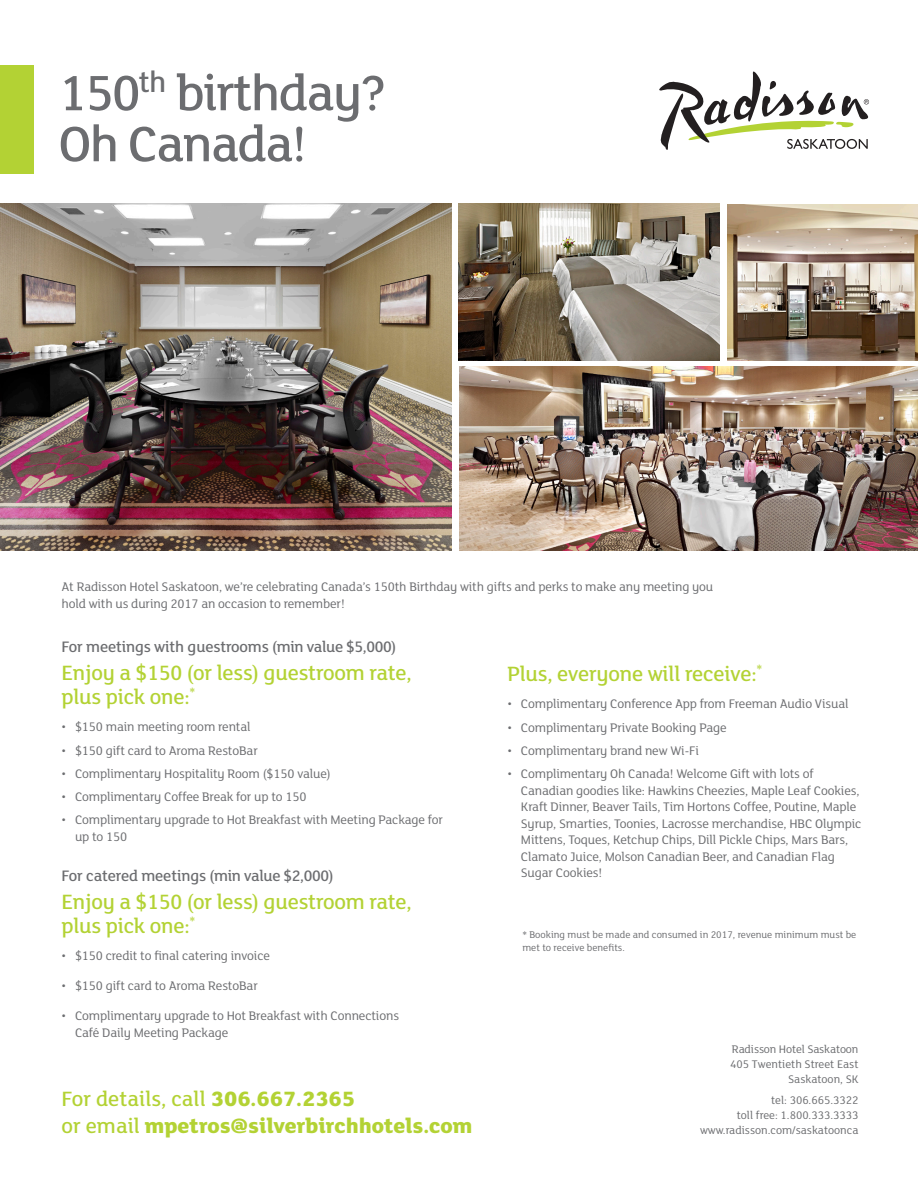
<style>
.page{position:relative;width:918px;height:1188px;background:#fff}
.page>*{position:absolute;margin:0;border:0;box-sizing:border-box;transform-origin:0 0}
.t1{font:500 54px/51px "FS Lola";letter-spacing:-.03em;color:#6c6d70}
.t2{font:500 22.5px/24px "FS Lola";letter-spacing:-.01em;color:#b3d234}
.t3{font:800 22.5px "FS Lola";color:#b3d234}
.t4{font:500 16.5px "FS Lola";letter-spacing:-.01em;color:#6c6d70}
.t5{font:13.5px/16.5px "FS Lola";letter-spacing:-.01em;color:#6c6d70}
.t6{font:12px "FS Lola";color:#6c6d70}
.t7{font:10.5px/12.6px "FS Lola";color:#6c6d70}
.s1{font-weight:800}
.s2{font-weight:500}
</style>
<div class="page">
<img style="left:459px;top:367px;width:459px;height:183px">
<img style="left:728px;top:204px;width:190px;height:157px">
<img style="left:0;top:203px;width:451px;height:347px">
<img style="left:459px;top:203px;width:261px;height:158px">
<div style="left:0;top:65px;width:33px;height:108px;background:#b3d234"></div>
<svg style="left:659px;top:72px;width:210px;height:78px"></svg>
<p class="t1" style="left:58px;top:65px;width:330px">150<sup>th</sup> birthday?<br>Oh Canada!</p>
<p class="t5" style="left:62px;top:578px;width:653px">At Radisson Hotel Saskatoon, we’re celebrating Canada’s 150th Birthday with gifts and perks to make any meeting you hold with us during 2017 an occasion to remember!</p>
<p class="t4" style="left:62px;top:636px;width:336px">For meetings with guestrooms (min value $5,000)</p>
<p class="t2" style="left:62px;top:660px;width:352px">Enjoy a $150 (or less) guestroom rate, plus pick one:<sup>*</sup></p>
<p class="t5" style="left:62px;top:718px;width:191px">• $150 main meeting room rental</p>
<p class="t5" style="left:62px;top:741px;width:198px">• $150 gift card to Aroma RestoBar</p>
<p class="t5" style="left:62px;top:765px;width:271px">• Complimentary Hospitality Room ($150 value)</p>
<p class="t5" style="left:62px;top:788px;width:247px">• Complimentary Coffee Break for up to 150</p>
<p class="t5" style="left:75px;top:811px;width:370px;text-indent:-14px">• Complimentary upgrade to Hot Breakfast with Meeting Package for up to 150</p>
<p class="t4" style="left:62px;top:865px;width:274px">For catered meetings (min value $2,000)</p>
<p class="t2" style="left:62px;top:888px;width:352px">Enjoy a $150 (or less) guestroom rate, plus pick one:<sup>*</sup></p>
<p class="t5" style="left:62px;top:947px;width:210px">• $150 credit to final catering invoice</p>
<p class="t5" style="left:62px;top:977px;width:198px">• $150 gift card to Aroma RestoBar</p>
<p class="t5" style="left:75px;top:1007px;width:326px;text-indent:-14px">• Complimentary upgrade to Hot Breakfast with Connections<br>Café Daily Meeting Package</p>
<p class="t2" style="left:62px;top:1086px;width:295px">For details, call <span class="s1">306.667.2365</span></p>
<p class="t3" style="left:62px;top:1110px;width:412px"><span class="s2">or email</span> mpetros@silverbirchhotels.com</p>
<p class="t2" style="left:507px;top:660px;width:256px">Plus, everyone will receive:<sup>*</sup></p>
<p class="t5" style="left:507px;top:695px;width:343px">• Complimentary Conference App from Freeman Audio Visual</p>
<p class="t5" style="left:507px;top:718px;width:221px">• Complimentary Private Booking Page</p>
<p class="t5" style="left:507px;top:742px;width:193px">• Complimentary brand new Wi-Fi</p>
<p class="t5" style="left:521px;top:765px;width:342px;text-indent:-14px">• Complimentary Oh Canada! Welcome Gift with lots of Canadian goodies like: Hawkins Cheezies, Maple Leaf Cookies, Kraft Dinner, Beaver Tails, Tim Hortons Coffee, Poutine, Maple Syrup, Smarties, Toonies, Lacrosse merchandise, HBC Olympic Mittens, Toques, Ketchup Chips, Dill Pickle Chips, Mars Bars, Clamato Juice, Molson Canadian Beer, and Canadian Flag Sugar Cookies!</p>
<p class="t7" style="left:522px;top:928px;width:336px">* Booking must be made and consumed in 2017, revenue minimum must be met to receive benefits.</p>
<p class="t6" style="left:732px;top:1041px;width:128px">Radisson Hotel Saskatoon</p>
<p class="t6" style="left:730px;top:1056px;width:130px">405 Twentieth Street East</p>
<p class="t6" style="left:788px;top:1071px;width:72px">Saskatoon, SK</p>
<p class="t6" style="left:771px;top:1092px;width:89px">tel: 306.665.3322</p>
<p class="t6" style="left:737px;top:1107px;width:123px">toll free: 1.800.333.3333</p>
<p class="t6" style="left:700px;top:1122px;width:160px">www.radisson.com/saskatoonca</p>
</div>
